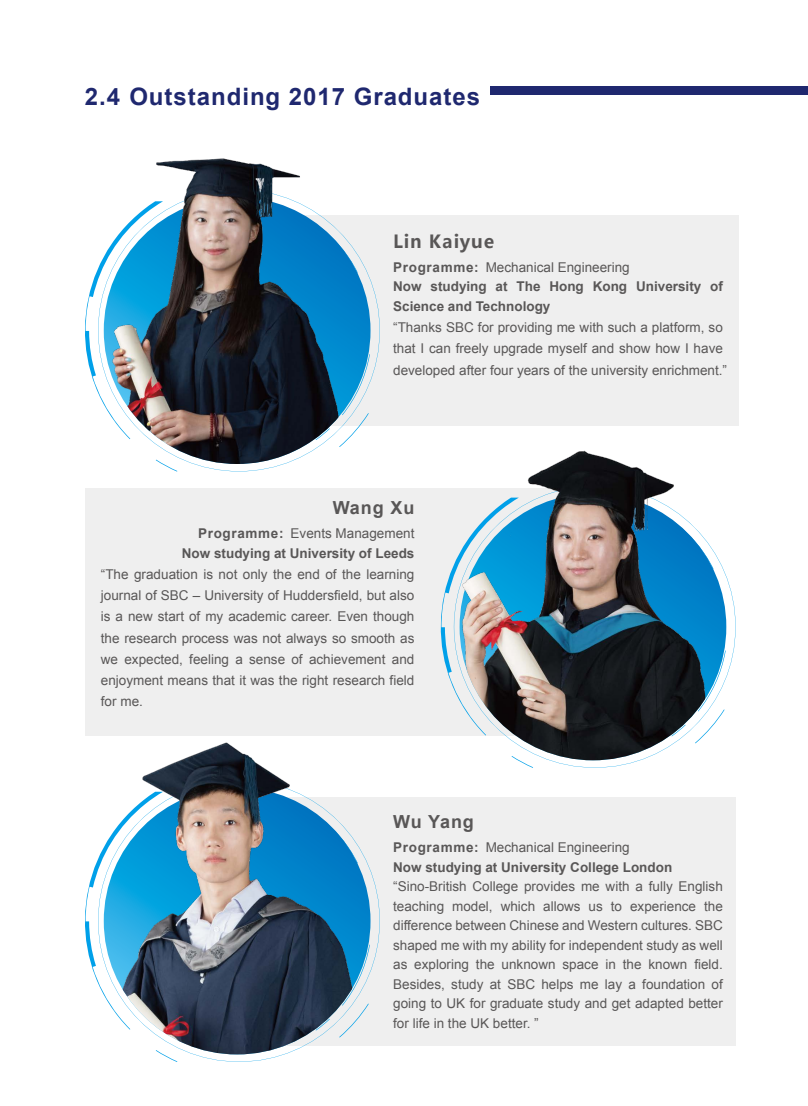
<style>
.page{position:relative;width:808px;height:1106px;background:#fff}
.page>*{position:absolute;margin:0;border:0;box-sizing:border-box;transform-origin:0 0}
.t1{font:700 24px "Arial";letter-spacing:.04em;color:#1f286f}
.t2{font:700 18px "Arial";letter-spacing:.05em;color:#595757}
.t3{font:700 18px "Microsoft Ya Hei";letter-spacing:.05em;color:#595757}
.t4{font:13.5px/21.3px "Arial";color:#595757;text-align:justify}
.t5{font:700 13.5px/19.5px "Arial";color:#595757}
.s1{font-weight:400}
</style>
<div class="page">
<div style="left:228px;top:797px;width:508px;height:248px;background:#efefef"></div>
<div style="left:292px;top:215px;width:447px;height:211px;background:#efefef"></div>
<div style="left:85px;top:488px;width:481px;height:247px;background:#efefef"></div>
<svg style="left:421px;top:556px;width:220px;height:212px"></svg>
<img style="left:458px;top:450px;width:278px;height:310px">
<img style="left:85px;top:735px;width:285px;height:319px">
<svg style="left:85px;top:260px;width:295px;height:211px"></svg>
<img style="left:102px;top:158px;width:266px;height:306px">
<div style="left:490px;top:86px;width:318px;height:9px;background:#1f286f"></div>
<h1 class="t1" style="left:85px;top:80px;width:397px">2.4 Outstanding 2017 Graduates</h1>
<h2 class="t3" style="left:393px;top:229px;width:102px">Lin Kaiyue</h2>
<p class="t5" style="left:393px;top:258px;width:331px">Programme: <span class="s1">Mechanical Engineering<br></span>Now studying at The Hong Kong University of<br>Science and Technology</p>
<p class="t4" style="left:393px;top:317px;width:335px;text-align:left">“Thanks SBC for providing me with such a platform, so that I can freely upgrade myself and show how I have developed after four years of the university enrichment.”</p>
<h2 class="t2" style="left:333px;top:496px;width:83px">Wang Xu</h2>
<p class="t5" style="left:182px;top:524px;width:234px;text-align:right">Programme: <span class="s1">Events Management<br></span>Now studying at University of Leeds</p>
<p class="t4" style="left:101px;top:563px;width:315px">“The graduation is not only the end of the learning journal of SBC – University of Huddersfield, but also is a new start of my academic career. Even though the research process was not always so smooth as we expected, feeling a sense of achievement and enjoyment means that it was the right research field for me.</p>
<h2 class="t2" style="left:393px;top:809px;width:82px">Wu Yang</h2>
<p class="t5" style="left:393px;top:838px;width:281px">Programme: <span class="s1">Mechanical Engineering<br></span>Now studying at University College London</p>
<p class="t4" style="left:393px;top:876px;width:331px;line-height:19.5px">“Sino-British College provides me with a fully English teaching model, which allows us to experience the difference between Chinese and Western cultures. SBC shaped me with my ability for independent study as well as exploring the unknown space in the known field.<br>Besides, study at SBC helps me lay a foundation of going to UK for graduate study and get adapted better for life in the UK better. ”</p>
</div>
